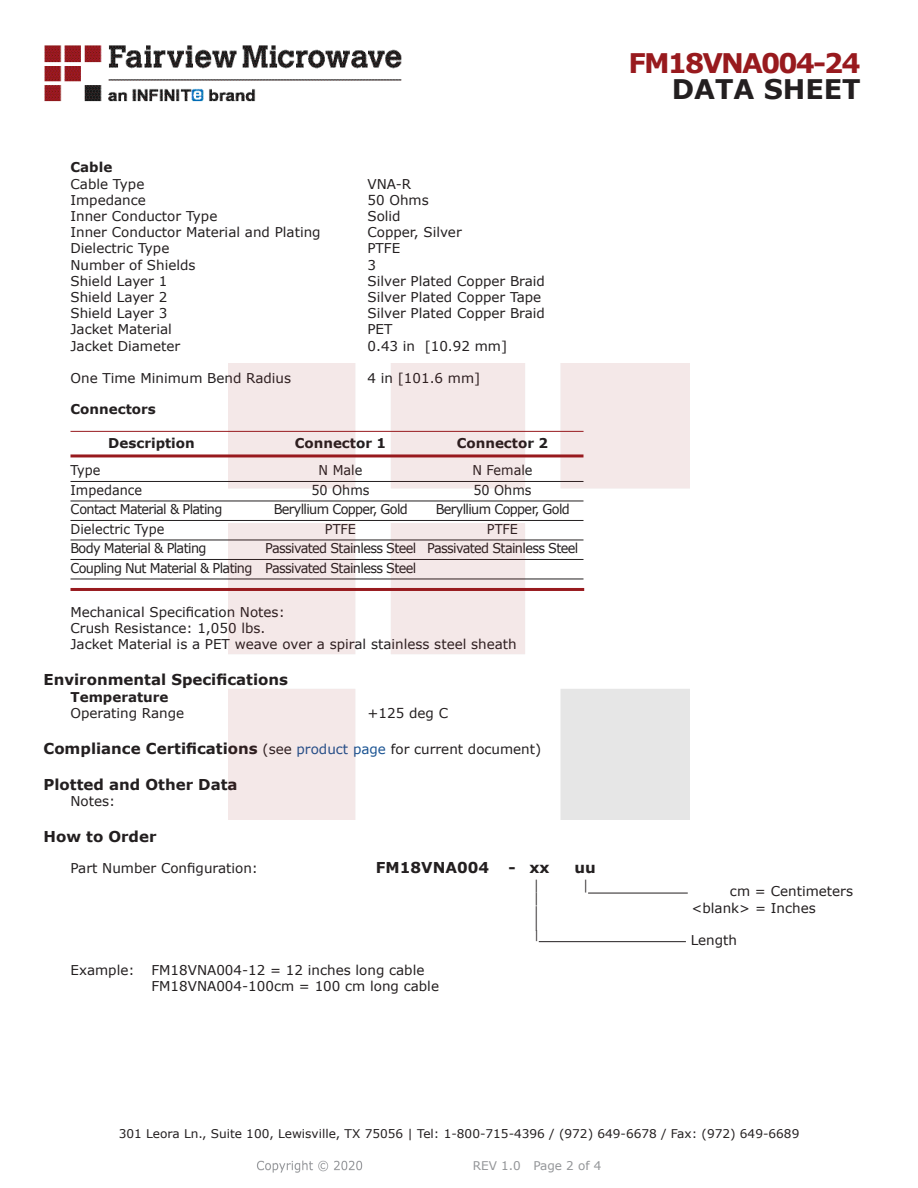
<style>
.page{position:relative;width:918px;height:1188px;background:#fff}
.page>*{position:absolute;margin:0;border:0;box-sizing:border-box;transform-origin:0 0}
.FM{font:700 27px "Verdana";letter-spacing:-.07em;color:#981a1e}
.t1{font:700 27px "Verdana";color:#231f20}
.Specs_Para{font:25.8px "Verdana";color:#231f20;scale:.39 1}
.Head1_for_Compliance{font:700 15px "Verdana";color:#231f20}
.Head1{font:700 15px "Verdana";color:#231f20}
.Specs_Para-2{font:700 15px "Verdana";color:#231f20}
.Specs_Para-3{font:13.5px "Verdana";color:#231f20}
.Table_Body_Connector{font:13.5px "Verdana";letter-spacing:-.05em;color:#231f20;scale:.95 1}
.Table_Header_Connect{font:700 13.5px "Verdana";color:#231f20}
.Table_Body_Connector-2{font:13.5px "Verdana";color:#231f20;scale:.95 1}
.Head2_after_Head1{font:700 13.5px "Verdana";color:#231f20}
.Head2{font:700 13.5px "Verdana";color:#231f20}
.Head3{font:700 13.5px "Verdana";color:#231f20}
.Specs_Para-4{font:13.5px "Verdana";color:#231f20;scale:.75 1}
.t2{font:12px "Verdana";color:#231f20}
.REV_Info{font:12px "Verdana";color:#939598}
.Specs_Para-5{font:11.25px "Verdana";color:#231f20;scale:.86 1}
.s1{font-weight:400;font-size:13.5px}
.s2{font-weight:400;font-size:13.5px;color:#1a5392}
</style>
<div class="page">
<hr style="left:70px;top:431px;width:514px;height:1px;background:#981a1e">
<hr style="left:70px;top:454px;width:514px;height:3px;background:#981a1e">
<hr style="left:70px;top:481px;width:514px;height:1px;background:#231f20">
<hr style="left:70px;top:501px;width:514px;height:1px;background:#231f20">
<hr style="left:70px;top:520px;width:514px;height:1px;background:#231f20">
<hr style="left:70px;top:540px;width:514px;height:1px;background:#231f20">
<hr style="left:70px;top:559px;width:514px;height:1px;background:#231f20">
<hr style="left:70px;top:579px;width:514px;height:1px;background:#231f20">
<hr style="left:70px;top:588px;width:514px;height:3px;background:#981a1e">
<hr style="left:588px;top:893px;width:100px;height:1px;background:#231f20">
<hr style="left:539px;top:941px;width:147px;height:1px;background:#231f20">
<img style="left:257px;top:1160px;width:106px;height:13px">
<img style="left:228px;top:364px;width:462px;height:456px">
<img style="left:44px;top:45px;width:358px;height:57px">
<p class="FM" style="left:629px;top:44px;width:234px">FM18VNA004-24</p>
<p class="t1" style="left:672px;top:70px;width:191px">DATA SHEET</p>
<p class="Head3" style="left:70px;top:158px;width:43px">Cable</p>
<p class="Specs_Para-3" style="left:70px;top:174px;width:75px">Cable Type</p>
<p class="Specs_Para-3" style="left:368px;top:174px;width:45px">VNA-R</p>
<p class="Specs_Para-3" style="left:70px;top:191px;width:77px">Impedance</p>
<p class="Specs_Para-3" style="left:368px;top:191px;width:63px">50 Ohms</p>
<p class="Specs_Para-3" style="left:70px;top:207px;width:148px">Inner Conductor Type</p>
<p class="Specs_Para-3" style="left:368px;top:207px;width:35px">Solid</p>
<p class="Specs_Para-3" style="left:70px;top:223px;width:252px">Inner Conductor Material and Plating</p>
<p class="Specs_Para-3" style="left:368px;top:223px;width:96px">Copper, Silver</p>
<p class="Specs_Para-3" style="left:70px;top:239px;width:100px">Dielectric Type</p>
<p class="Specs_Para-3" style="left:368px;top:239px;width:34px">PTFE</p>
<p class="Specs_Para-3" style="left:70px;top:255px;width:127px">Number of Shields</p>
<p class="Specs_Para-3" style="left:368px;top:255px;width:10px">3</p>
<p class="Specs_Para-3" style="left:70px;top:272px;width:98px">Shield Layer 1</p>
<p class="Specs_Para-3" style="left:368px;top:272px;width:179px">Silver Plated Copper Braid</p>
<p class="Specs_Para-3" style="left:70px;top:288px;width:98px">Shield Layer 2</p>
<p class="Specs_Para-3" style="left:368px;top:288px;width:175px">Silver Plated Copper Tape</p>
<p class="Specs_Para-3" style="left:70px;top:304px;width:98px">Shield Layer 3</p>
<p class="Specs_Para-3" style="left:368px;top:304px;width:179px">Silver Plated Copper Braid</p>
<p class="Specs_Para-3" style="left:70px;top:320px;width:103px">Jacket Material</p>
<p class="Specs_Para-3" style="left:368px;top:320px;width:26px">PET</p>
<p class="Specs_Para-3" style="left:70px;top:336px;width:111px">Jacket Diameter</p>
<p class="Specs_Para-3" style="left:368px;top:336px;width:141px">0.43 in [10.92 mm]</p>
<p class="Specs_Para-3" style="left:70px;top:369px;width:222px">One Time Minimum Bend Radius</p>
<p class="Specs_Para-3" style="left:368px;top:369px;width:114px">4 in [101.6 mm]</p>
<p class="Head2" style="left:70px;top:400px;width:87px">Connectors</p>
<p class="Table_Header_Connect" style="left:108px;top:434px;width:88px">Description</p>
<p class="Table_Header_Connect" style="left:295px;top:434px;width:93px">Connector 1</p>
<p class="Table_Header_Connect" style="left:457px;top:434px;width:93px">Connector 2</p>
<p class="Table_Body_Connector" style="left:70px;top:461px;width:33px">Type</p>
<p class="Table_Body_Connector" style="left:319px;top:461px;width:48px">N Male</p>
<p class="Table_Body_Connector" style="left:472px;top:461px;width:65px">N Female</p>
<p class="Table_Body_Connector-2" style="left:70px;top:481px;width:77px">Impedance</p>
<p class="Table_Body_Connector" style="left:311px;top:481px;width:63px">50 Ohms</p>
<p class="Table_Body_Connector" style="left:473px;top:481px;width:63px">50 Ohms</p>
<p class="Table_Body_Connector" style="left:70px;top:500px;width:161px">Contact Material &amp; Plating</p>
<p class="Table_Body_Connector" style="left:274px;top:500px;width:143px">Beryllium Copper, Gold</p>
<p class="Table_Body_Connector" style="left:436px;top:500px;width:143px">Beryllium Copper, Gold</p>
<p class="Table_Body_Connector-2" style="left:70px;top:520px;width:100px">Dielectric Type</p>
<p class="Table_Body_Connector" style="left:325px;top:520px;width:34px">PTFE</p>
<p class="Table_Body_Connector" style="left:487px;top:520px;width:34px">PTFE</p>
<p class="Table_Body_Connector" style="left:70px;top:539px;width:145px">Body Material &amp; Plating</p>
<p class="Table_Body_Connector" style="left:265px;top:539px;width:331px">Passivated Stainless Steel Passivated Stainless Steel</p>
<p class="Table_Body_Connector" style="left:70px;top:559px;width:366px">Coupling Nut Material &amp; Plating Passivated Stainless Steel</p>
<p class="Specs_Para-3" style="left:70px;top:603px;width:216px">Mechanical Specification Notes:</p>
<p class="Specs_Para-3" style="left:70px;top:619px;width:196px">Crush Resistance: 1,050 lbs.</p>
<p class="Specs_Para-3" style="left:70px;top:635px;width:448px">Jacket Material is a PET weave over a spiral stainless steel sheath</p>
<p class="Head1" style="left:44px;top:669px;width:246px">Environmental Specifications</p>
<p class="Head2_after_Head1" style="left:70px;top:687px;width:100px">Temperature</p>
<p class="Specs_Para-3" style="left:70px;top:704px;width:115px">Operating Range</p>
<p class="Specs_Para-3" style="left:368px;top:704px;width:82px">+125 deg C</p>
<p class="Head1_for_Compliance" style="left:44px;top:738px;width:499px">Compliance Certifications <span class="s1">(see</span> <span class="s2">product page</span> <span class="s1">for current document)</span></p>
<p class="Head1_for_Compliance" style="left:44px;top:774px;width:196px">Plotted and Other Data</p>
<p class="Specs_Para-3" style="left:70px;top:792px;width:46px">Notes:</p>
<p class="Head1_for_Compliance" style="left:44px;top:826px;width:115px">How to Order</p>
<p class="Specs_Para-3" style="left:70px;top:859px;width:189px">Part Number Configuration:</p>
<p class="Specs_Para-2" style="left:376px;top:857px;width:115px">FM18VNA004</p>
<p class="Specs_Para-2" style="left:509px;top:857px;width:43px">- xx</p>
<p class="Specs_Para-2" style="left:575px;top:857px;width:23px">uu</p>
<p class="Specs_Para-4" style="left:534px;top:876px;width:8px">|</p>
<p class="Specs_Para-4" style="left:584px;top:876px;width:8px">|</p>
<p class="Specs_Para-3" style="left:730px;top:882px;width:125px">cm = Centimeters</p>
<p class="Specs_Para-4" style="left:534px;top:889px;width:8px">|</p>
<p class="Specs_Para-3" style="left:692px;top:898px;width:126px">&lt;blank&gt; = Inches</p>
<p class="Specs_Para" style="left:534px;top:899px;width:13px">|</p>
<p class="Specs_Para-5" style="left:534px;top:928px;width:7px">|</p>
<p class="Specs_Para-3" style="left:691px;top:931px;width:48px">Length</p>
<p class="Specs_Para-3" style="left:70px;top:960px;width:66px">Example:</p>
<p class="Specs_Para-3" style="left:152px;top:960px;width:274px">FM18VNA004-12 = 12 inches long cable</p>
<p class="Specs_Para-3" style="left:152px;top:977px;width:289px">FM18VNA004-100cm = 100 cm long cable</p>
<p class="t2" style="left:119px;top:1125px;width:682px">301 Leora Ln., Suite 100, Lewisville, TX 75056 | Tel: 1-800-715-4396 / (972) 649-6678 / Fax: (972) 649-6689</p>
<p class="REV_Info" style="left:473px;top:1157px;width:130px">REV 1.0 Page 2 of 4</p>
</div>
